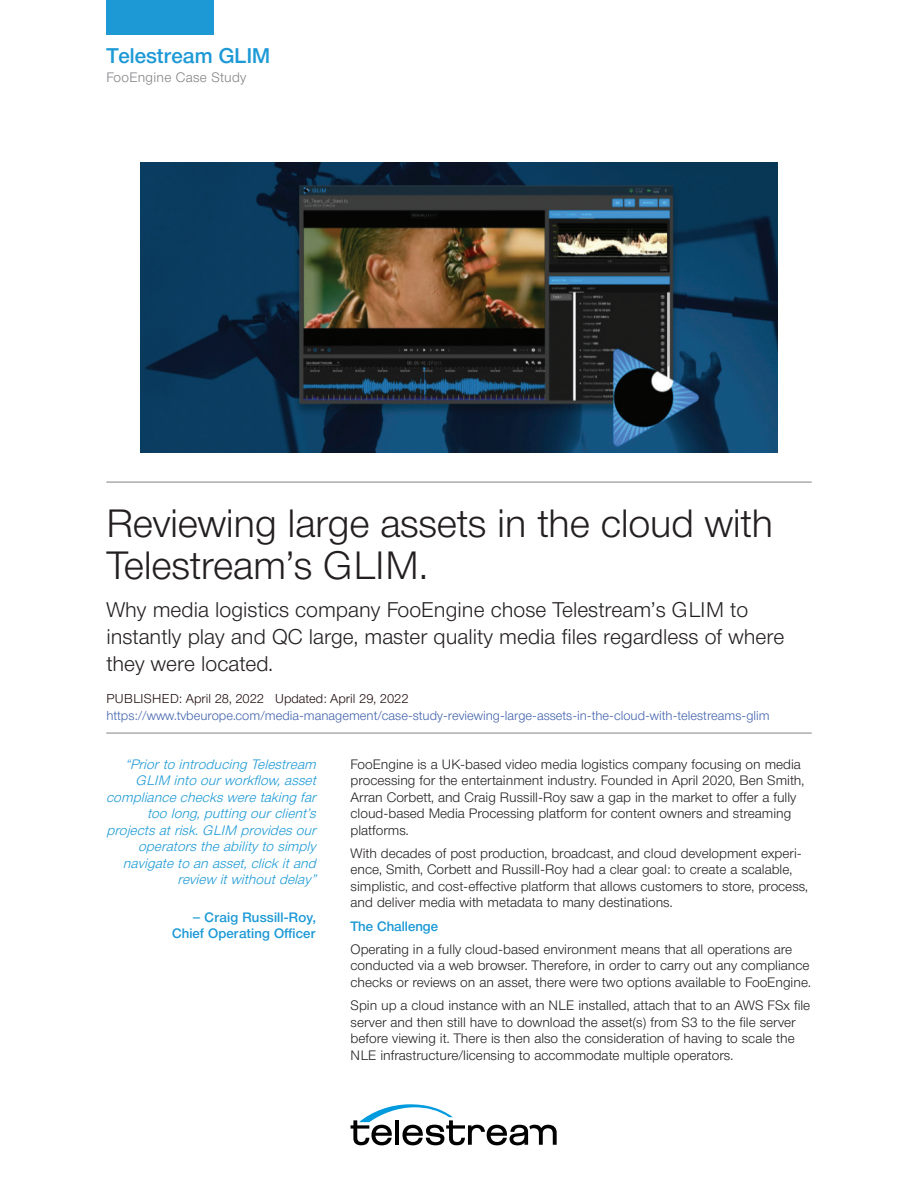
<style>
.page{position:relative;width:918px;height:1188px;background:#fff}
.page>*{position:absolute;margin:0;border:0;box-sizing:border-box;transform-origin:0 0}
.t1{font:300 39px/42px "Neue Helvetica BQ";letter-spacing:-.01em;color:#231f20}
.t2{font:300 21px/27px "Neue Helvetica BQ";color:#231f20}
.t3{font:500 21px "Neue Helvetica BQ";color:#1d99d6}
.t4{font:300 13.5px/16.5px "Neue Helvetica BQ";color:#231f20}
.t5{font:italic 300 13.5px/16.5px "Neue Helvetica BQ";color:#1c99d6;text-align:right}
.t6{font:500 13.5px/16.5px "Neue Helvetica BQ";letter-spacing:.01em;color:#1c99d6;text-align:right}
.t7{font:300 13.5px "Neue Helvetica BQ";letter-spacing:.02em;color:#808285}
.t8{font:300 12.75px "Neue Helvetica BQ";color:#4061ad}
.t9{font:300 12.75px "Neue Helvetica BQ";color:#1e0a0c}
</style>
<div class="page">
<svg style="left:351px;top:1104px;width:206px;height:41px"></svg>
<img style="left:141px;top:162px;width:636px;height:291px">
<hr style="left:106px;top:482px;width:706px;height:1px;background:#808285">
<hr style="left:106px;top:733px;width:706px;height:1px;background:#808285">
<div style="left:106px;top:0;width:108px;height:34px;background:#1d99d6"></div>
<h2 class="t3" style="left:106px;top:43px;width:165px">Telestream GLIM</h2>
<p class="t7" style="left:106px;top:69px;width:142px">FooEngine Case Study</p>
<h1 class="t1" style="left:106px;top:502px;width:669px">Reviewing large assets in the cloud with<br>Telestream’s GLIM.</h1>
<h2 class="t2" style="left:106px;top:596px;width:680px">Why media logistics company FooEngine chose Telestream’s GLIM to instantly play and QC large, master quality media files regardless of where they were located.</h2>
<p class="t9" style="left:106px;top:691px;width:304px">PUBLISHED: April 28, 2022 ⋅ Updated: April 29, 2022</p>
<p class="t8" style="left:106px;top:708px;width:665px">https://www.tvbeurope.com/media-management/case-study-reviewing-large-assets-in-the-cloud-with-telestreams-glim</p>
<p class="t5" style="left:106px;top:756px;width:215px">“Priorto introducing Telestream<br>GLIM into ourworkflow,asset compliancechecksweretaking far too long,putting ourclient’s projectsatrisk.GLIM providesour operatorstheabilityto simply navigateto an asset,clickitand review itwithoutdelay”</p>
<p class="t6" style="left:172px;top:908px;width:145px">— Craig Russill-Roy,<br>Chief Operating Officer</p>
<p class="t4" style="left:351px;top:756px;width:455px">FooEngine is a UK-based video media logistics company focusing on media processing for the entertainment industry. Founded in April 2020, Ben Smith, Arran Corbett, and Craig Russill-Roy saw a gap in the market to offer a fully cloud-based Media Processing platform for content owners and streaming platforms.</p>
<p class="t4" style="left:351px;top:845px;width:459px">With decades of post production, broadcast, and cloud development experi&shy;ence, Smith, Corbett and Russill-Roy had a clear goal: to create a scalable, simplistic, and cost-effective platform that allows customers to store, process, and deliver media with metadata to many destinations.</p>
<p class="t6" style="left:351px;top:917px;width:89px">The Challenge</p>
<p class="t4" style="left:351px;top:941px;width:462px">Operating in a fully cloud-based environment means that all operations are conducted via a web browser. Therefore, in order to carry out any compliance checks or reviews on an asset, there were two options available to FooEngine.</p>
<p class="t4" style="left:351px;top:997px;width:461px">Spin up a cloud instance with an NLE installed, attach that to an AWS FSx file server and then still have to download the asset(s) from S3 to the file server before viewing it. There is then also the consideration of having to scale the NLE infrastructure/licensing to accommodate multiple operators.</p>
</div>
